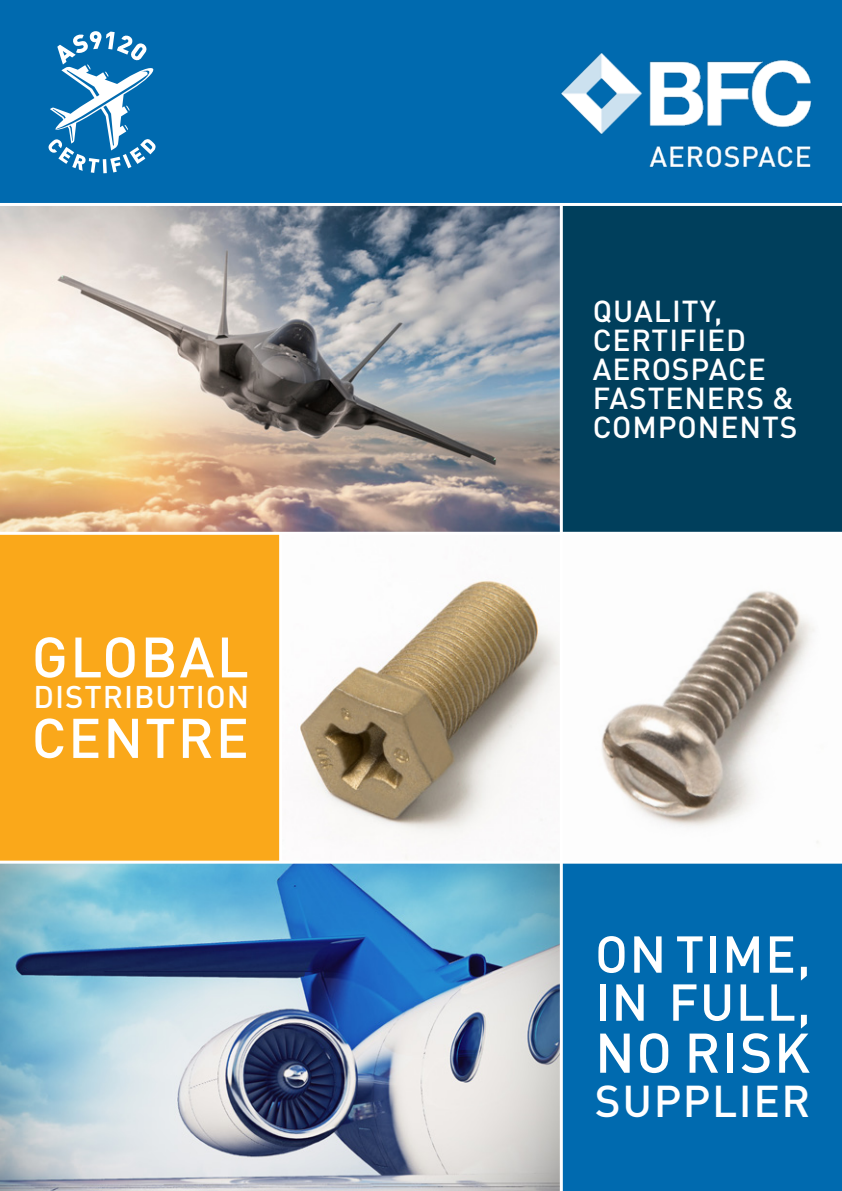
<style>
.page{position:relative;width:842px;height:1191px;background:#006aaf}
.page>*{position:absolute;margin:0;border:0;box-sizing:border-box;transform-origin:0 0}
.t1{font:500 56px "DIN Pro";letter-spacing:.04em;color:#fff}
.t2{font:500 55px "DIN Pro";letter-spacing:.035em;color:#fff}
.t3{font:500 51px/48px "DIN Pro";letter-spacing:.03em;color:#fff}
.t4{font:500 44px "DIN Pro";letter-spacing:.035em;color:#fff}
.t5{font:500 31px "DIN Pro";letter-spacing:.03em;color:#fff}
.t6{font:500 30px/29px "DIN Pro";letter-spacing:.03em;color:#fff}
</style>
<div class="page">
<div style="left:0;top:533px;width:281px;height:329px;background:#faa81a"></div>
<div style="left:561px;top:204px;width:281px;height:329px;background:#003f5c"></div>
<img style="left:0;top:206px;width:560px;height:326px">
<img style="left:282px;top:535px;width:560px;height:325px">
<img style="left:0;top:863px;width:560px;height:328px">
<svg style="left:49px;top:31px;width:107px;height:142px"></svg>
<img style="left:561px;top:53px;width:251px;height:115px">
<hr style="left:0;top:532px;width:842px;height:3px;background:#fff">
<hr style="left:0;top:203px;width:842px;height:3px;background:#fff">
<hr style="left:0;top:860px;width:842px;height:3px;background:#fff">
<hr style="left:279px;top:533px;width:3px;height:329px;background:#fff">
<hr style="left:560px;top:204px;width:3px;height:987px;background:#fff">
<h1 class="t1" style="left:32px;top:612px;width:219px">GLOBAL</h1>
<p class="t5" style="left:33px;top:672px;width:217px">DISTRIBUTION</p>
<h2 class="t2" style="left:32px;top:693px;width:219px">CENTRE</h2>
<p class="t6" style="left:593px;top:293px;width:206px">QUALITY,<br>CERTIFIED<br>AEROSPACE<br>FASTENERS &amp;<br>COMPONENTS</p>
<h3 class="t3" style="left:595px;top:924px;width:217px">ON TIME,<br>IN FULL,</h3>
<h2 class="t2" style="left:595px;top:1008px;width:217px">NO RISK</h2>
<h3 class="t4" style="left:595px;top:1065px;width:217px">SUPPLIER</h3>
</div>
